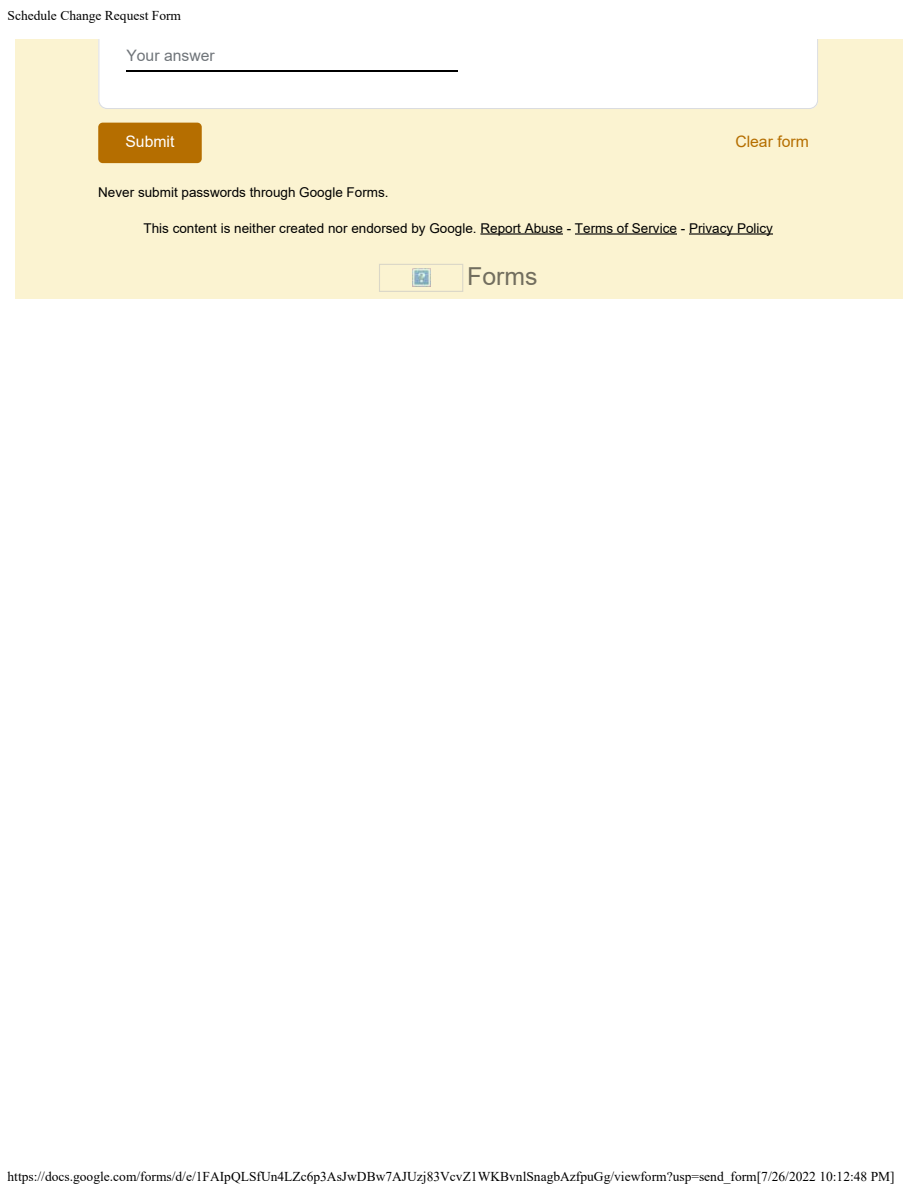
<style>
.page{position:relative;width:918px;height:1188px;background:#fff}
.page>*{position:absolute;margin:0;border:0;box-sizing:border-box;transform-origin:0 0}
.t1{font:24.75px "Arial";color:rgb(0 0 0/.55)}
.t2{font:15.75px "Arial";color:#70757a}
.t3{font:15.75px "Arial";color:#b56e00}
.t4{font:15.75px "Arial";color:#fff}
.t5{font:13.5px "Times New Roman";color:#000}
.t6{font:13.5px "Arial";color:#000}
</style>
<div class="page">
<div style="left:15px;top:39px;width:888px;height:260px;background:#fbf3d1"></div>
<div style="left:98px;top:39px;width:720px;height:70px;background:#fff"></div>
<hr style="left:480px;top:233px;width:83px;height:2px;background:#000">
<hr style="left:575px;top:233px;width:102px;height:2px;background:#000">
<hr style="left:689px;top:233px;width:84px;height:2px;background:#000">
<hr style="left:126px;top:71px;width:332px;height:1px;background:#000">
<div style="left:98px;top:123px;width:104px;height:40px;background:#b56e00;border-radius:4px"></div>
<div style="left:379px;top:264px;width:84px;height:28px;border:1px solid #c0c0c0"></div>
<img style="left:412px;top:269px;width:18px;height:18px">
<p class="t5" style="left:8px;top:5px;width:175px">Schedule Change Request Form</p>
<p class="t2" style="left:126px;top:44px;width:90px">Your answer</p>
<p class="t4" style="left:125px;top:131px;width:51px">Submit</p>
<p class="t3" style="left:735px;top:131px;width:75px">Clear form</p>
<p class="t6" style="left:98px;top:183px;width:292px">Never submit passwords through Google Forms.</p>
<p class="t6" style="left:143px;top:219px;width:631px">This content is neither created nor endorsed by Google. Report Abuse - Terms of Service - Privacy Policy</p>
<h1 class="t1" style="left:467px;top:259px;width:72px">Forms</h1>
<p class="t5" style="left:8px;top:1166px;width:889px">https://docs.google.com/forms/d/e/1FAIpQLSfUn4LZc6p3AsJwDBw7AJUzj83VcvZ1WKBvnlSnagbAzfpuGg/viewform?usp=send_form[7/26/2022 10:12:48 PM]</p>
</div>
